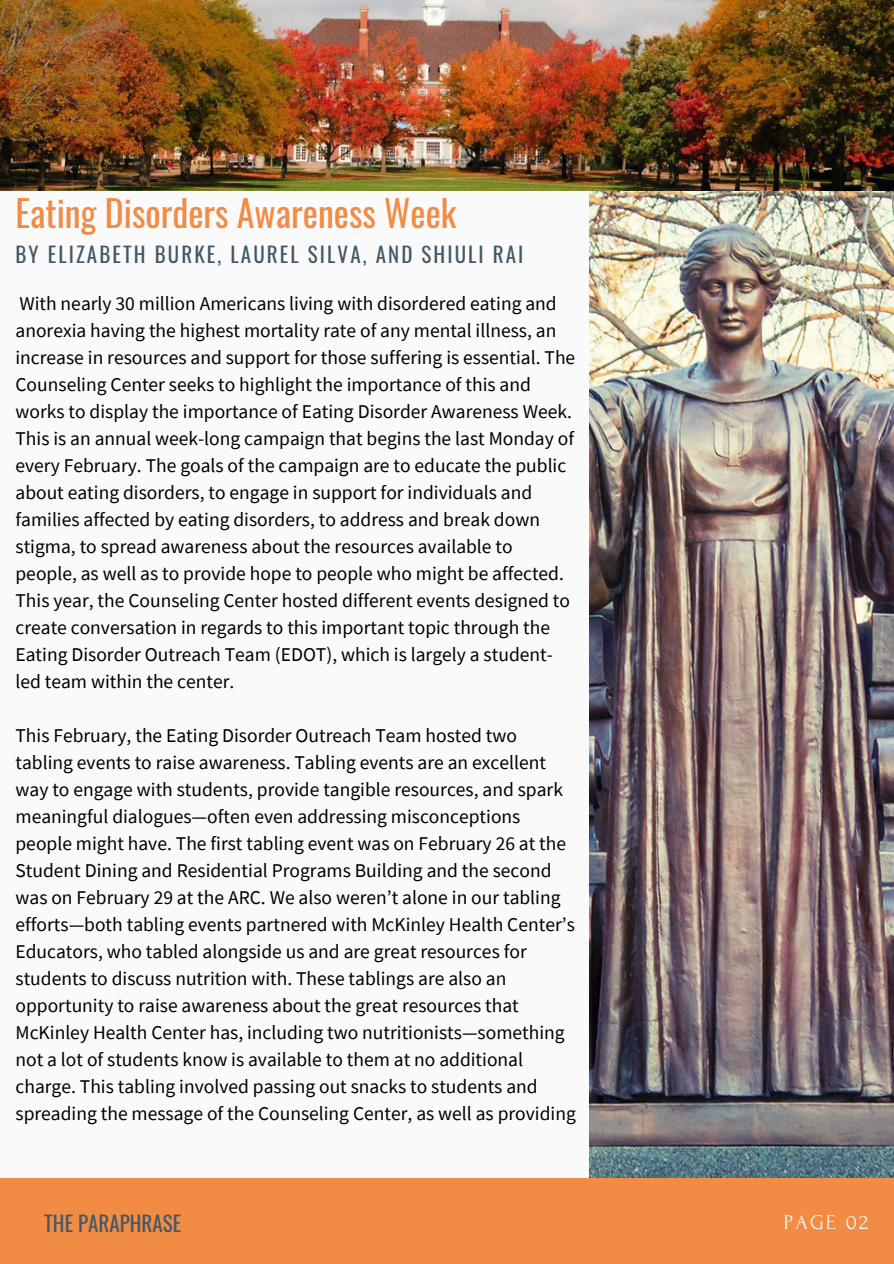
<style>
.page{position:relative;width:894px;height:1264px;background:#fff}
.page>*{position:absolute;margin:0;border:0;box-sizing:border-box;transform-origin:0 0}
.t1{font:36px "Oswald";color:#f28b43}
.t2{font:21px "Oswald";letter-spacing:.1em;color:#435967}
.t3{font:21px "Oswald";color:#435967}
.t4{font:21px "Forum";letter-spacing:.1em;color:#fafafa}
.t5{font:19.5px/27px "Source Sans Pro";color:#000}
</style>
<div class="page">
<div style="left:0;top:0;width:893px;height:1263px;background:#fafafa"></div>
<div style="left:0;top:1177px;width:893px;height:86px;background:#f28b43"></div>
<img style="left:590px;top:190px;width:303px;height:987px">
<img style="left:0;top:0;width:893px;height:190px">
<p class="t1" style="left:15px;top:185px;width:442px">Eating Disorders Awareness Week</p>
<p class="t2" style="left:15px;top:238px;width:509px">BY ELIZABETH BURKE, LAUREL SILVA, AND SHIULI RAI</p>
<h2 class="t5" style="left:15px;top:289px;width:561px">With nearly 30 million Americans living with disordered eating and anorexia having the highest mortality rate of any mental illness, an increase in resources and support for those suffering is essential. The Counseling Center seeks to highlight the importance of this and works to display the importance of Eating Disorder Awareness Week.<br>This is an annual week-long campaign that begins the last Monday of every February. The goals of the campaign are to educate the public about eating disorders, to engage in support for individuals and families affected by eating disorders, to address and break down stigma, to spread awareness about the resources available to people, as well as to provide hope to people who might be affected.<br>This year, the Counseling Center hosted different events designed to create conversation in regards to this important topic through the Eating Disorder Outreach Team (EDOT), which is largely a student&shy;led team within the center.</h2>
<h2 class="t5" style="left:15px;top:721px;width:561px">This February, the Eating Disorder Outreach Team hosted two tabling events to raise awareness. Tabling events are an excellent way to engage with students, provide tangible resources, and spark meaningful dialogues—often even addressing misconceptions people might have. The first tabling event was on February 26 at the Student Dining and Residential Programs Building and the second was on February 29 at the ARC. We also weren’t alone in our tabling efforts—both tabling events partnered with McKinley Health Center’s Educators, who tabled alongside us and are great resources for students to discuss nutrition with. These tablings are also an opportunity to raise awareness about the great resources that McKinley Health Center has, including two nutritionists—something not a lot of students know is available to them at no additional charge. This tabling involved passing out snacks to students and spreading the message of the Counseling Center, as well as providing</h2>
<h1 class="t3" style="left:44px;top:1206px;width:138px">THE PARAPHRASE</h1>
<h2 class="t4" style="left:783px;top:1210px;width:86px">PAGE 02</h2>
</div>
